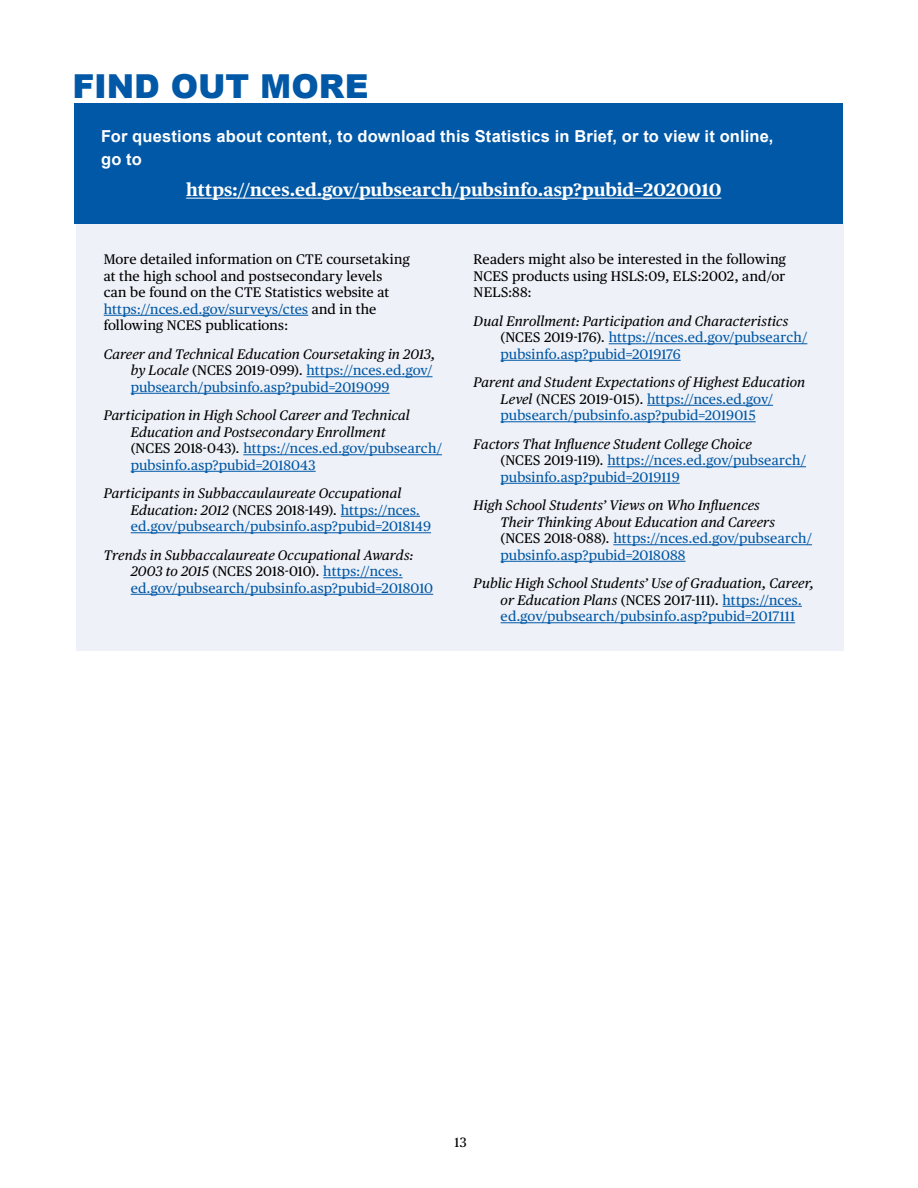
<style>
.page{position:relative;width:918px;height:1188px;background:#fff}
.page>*{position:absolute;margin:0;border:0;box-sizing:border-box;transform-origin:0 0}
.t1{font:900 33px "Arial";letter-spacing:-.005em;color:#0158a6}
.t2{font:700 18px "Publico Text";letter-spacing:-.005em;color:#fff}
.t3{font:700 16.5px/22.5px "Arial";letter-spacing:.01em;color:#fff}
.t4{font:13.8px/16.5px "Publico Text";letter-spacing:.01em;color:#0158a6}
.t5{font:italic 13.8px/16.5px "Publico Text";letter-spacing:.005em;color:#000}
.t6{font:13.8px/16.5px "Publico Text";letter-spacing:.015em;color:#000}
.t7{font:13.5px "Publico Text";color:#000}
.s1{color:#0158a6}
.s2{font-style:italic;color:#000}
.s3{color:#000}
.s4{font-style:normal}
.s5{font-style:normal;color:#0158a6}
</style>
<div class="page">
<div style="left:76px;top:223px;width:768px;height:428px;background:#eef1f8"></div>
<div style="left:74px;top:103px;width:768px;height:120px;background:#0158a6"></div>
<hr style="left:186px;top:198px;width:535px;height:1px;background:#fff">
<hr style="left:104px;top:315px;width:204px;height:1px;background:#0158a6">
<hr style="left:307px;top:376px;width:126px;height:1px;background:#0158a6">
<hr style="left:131px;top:393px;width:259px;height:1px;background:#0158a6">
<hr style="left:243px;top:454px;width:199px;height:1px;background:#0158a6">
<hr style="left:131px;top:471px;width:185px;height:1px;background:#0158a6">
<hr style="left:341px;top:516px;width:79px;height:1px;background:#0158a6">
<hr style="left:131px;top:532px;width:300px;height:1px;background:#0158a6">
<hr style="left:323px;top:577px;width:80px;height:1px;background:#0158a6">
<hr style="left:131px;top:594px;width:302px;height:1px;background:#0158a6">
<hr style="left:609px;top:343px;width:198px;height:1px;background:#0158a6">
<hr style="left:501px;top:360px;width:180px;height:1px;background:#0158a6">
<hr style="left:647px;top:405px;width:126px;height:1px;background:#0158a6">
<hr style="left:501px;top:421px;width:255px;height:1px;background:#0158a6">
<hr style="left:607px;top:466px;width:199px;height:1px;background:#0158a6">
<hr style="left:501px;top:483px;width:179px;height:1px;background:#0158a6">
<hr style="left:613px;top:544px;width:199px;height:1px;background:#0158a6">
<hr style="left:501px;top:561px;width:185px;height:1px;background:#0158a6">
<hr style="left:723px;top:606px;width:79px;height:1px;background:#0158a6">
<hr style="left:501px;top:622px;width:294px;height:1px;background:#0158a6">
<h2 class="t1" style="left:73px;top:62px;width:298px">FIND OUT MORE</h2>
<p class="t3" style="left:101px;top:126px;width:674px">For questions about content, to download this Statistics in Brief, or to view it online, go to</p>
<p class="t2" style="left:186px;top:176px;width:537px">https://nces.ed.gov/pubsearch/pubsinfo.asp?pubid=2020010</p>
<p class="t6" style="left:104px;top:250px;width:308px">More detailed information on CTE coursetaking at the high school and postsecondary levels<br>can be found on the CTE Statistics website at <span class="s1">https://nces.ed.gov/surveys/ctes</span> and in the following NCES publications:</p>
<p class="t4" style="left:131px;top:345px;width:306px;text-indent:-27px"><span class="s2">Career and Technical Education Coursetaking in 2013, by Locale</span> <span class="s3">(NCES 2019-099).</span> https://nces.ed.gov/ pubsearch/pubsinfo.asp?pubid=2019099</p>
<p class="t5" style="left:131px;top:406px;width:313px;text-indent:-27px">Participation in High School Career and Technical Education and Postsecondary Enrollment<br><span class="s4">(NCES 2018-043).</span> <span class="s5">https://nces.ed.gov/pubsearch/ pubsinfo.asp?pubid=2018043</span></p>
<p class="t5" style="left:131px;top:485px;width:302px;text-indent:-27px">Participants in Subbaccaulaureate Occupational<br>Education: 2012 <span class="s4">(NCES 2018-149).</span> <span class="s5">https://nces. ed.gov/pubsearch/pubsinfo.asp?pubid=2018149</span></p>
<p class="t4" style="left:131px;top:546px;width:304px;text-indent:-27px"><span class="s2">Trends in Subbaccalaureate Occupational Awards:<br>2003 to 2015</span> <span class="s3">(NCES 2018-010).</span> https://nces. ed.gov/pubsearch/pubsinfo.asp?pubid=2018010</p>
<p class="t6" style="left:474px;top:250px;width:314px;text-align:justify">Readers might also be interested in the following NCES products using HSLS:09, ELS:2002, and/or NELS:88:</p>
<p class="t4" style="left:501px;top:312px;width:308px;text-indent:-27px"><span class="s2">Dual Enrollment: Participation and Characteristics </span><span class="s3">(NCES 2019-176).</span> https://nces.ed.gov/pubsearch/ pubsinfo.asp?pubid=2019176</p>
<p class="t4" style="left:501px;top:373px;width:306px;text-indent:-27px"><span class="s2">Parent and Student Expectations of Highest Education<br>Level</span> <span class="s3">(NCES 2019-015).</span> https://nces.ed.gov/ pubsearch/pubsinfo.asp?pubid=2019015</p>
<p class="t4" style="left:501px;top:435px;width:307px;text-indent:-27px"><span class="s2">Factors That Influence Student College Choice<br></span><span class="s3">(NCES 2019-119).</span> https://nces.ed.gov/pubsearch/ pubsinfo.asp?pubid=2019119</p>
<p class="t5" style="left:501px;top:496px;width:313px;text-indent:-27px">High School Students’ Views on Who Influences<br>Their Thinking About Education and Careers <span class="s4">(NCES 2018-088).</span> <span class="s5">https://nces.ed.gov/pubsearch/ pubsinfo.asp?pubid=2018088</span></p>
<p class="t5" style="left:501px;top:574px;width:315px;text-indent:-27px">Public High School Students’ Use of Graduation, Career, or Education Plans <span class="s4">(NCES 2017-111).</span> <span class="s5">https://nces. ed.gov/pubsearch/pubsinfo.asp?pubid=2017111</span></p>
<p class="t7" style="left:455px;top:1132px;width:14px">13</p>
</div>
